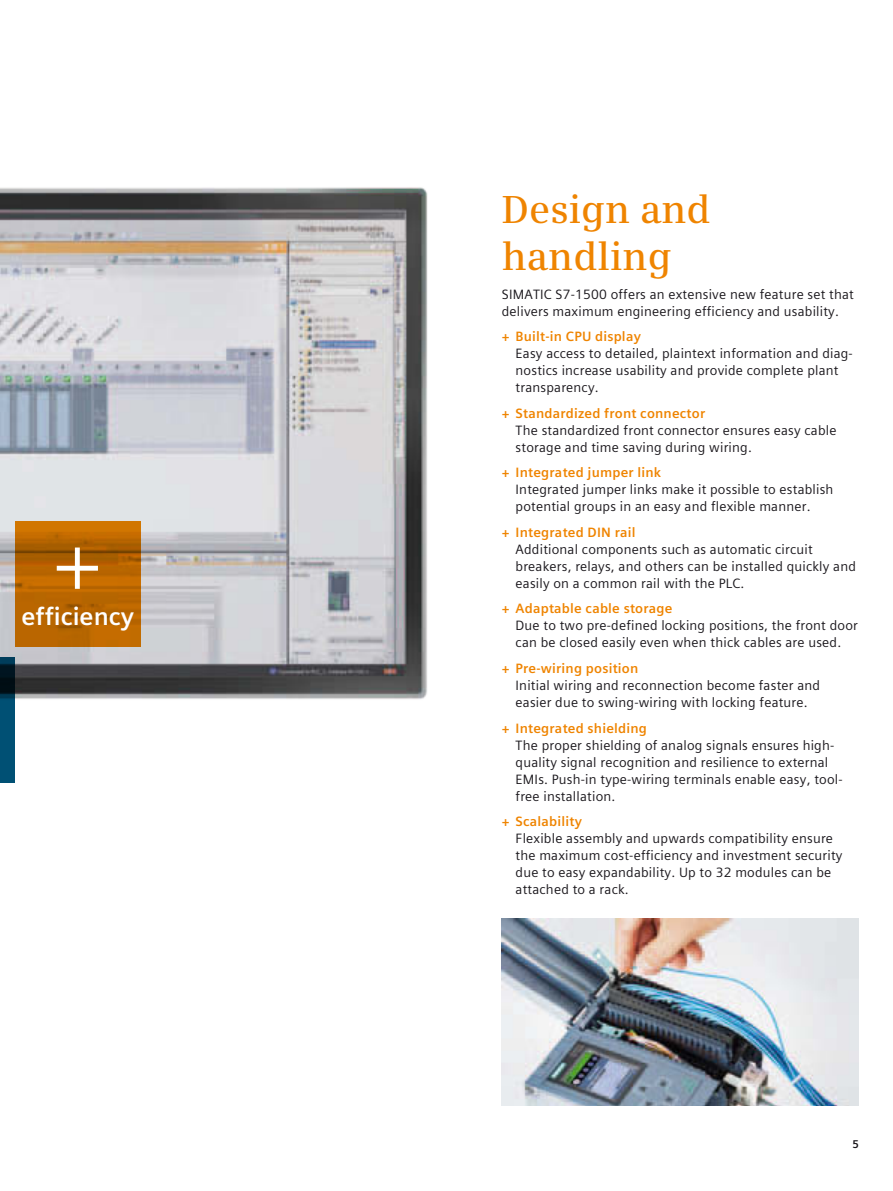
<style>
.page{position:relative;width:893px;height:1191px;background:#fff}
.page>*{position:absolute;margin:0;border:0;box-sizing:border-box;transform-origin:0 0}
.t1{font:600 39px/46.8px "Siemens Serif";color:#ef8400}
.t2{font:700 24.75px "Siemens Sans Global";color:#fff}
.t3{font:13.5px/17px "Siemens Sans Global";letter-spacing:.015em;color:#1a171c}
.t4{font:700 13.5px "Siemens Sans Global";letter-spacing:.015em;color:#ef8400}
.t5{font:700 11.25px "Siemens Sans Global";color:#1a171c}
</style>
<div class="page">
<img style="left:0;top:187px;width:502px;height:782px">
<svg style="left:0;top:657px;width:15px;height:125px;background:#003f5b"></svg>
<svg style="left:15px;top:521px;width:125px;height:125px;background:#ba6600"></svg>
<svg style="left:57px;top:547px;width:41px;height:42px"></svg>
<img style="left:502px;top:918px;width:357px;height:188px">
<h2 class="t2" style="left:22px;top:597px;width:114px">efficiency</h2>
<h1 class="t1" style="left:502px;top:186px;width:210px">Design and handling</h1>
<p class="t3" style="left:502px;top:285px;width:354px">SIMATIC S7-1500 offers an extensive new feature set that delivers maximum engineering efficiency and usability.</p>
<p class="t4" style="left:502px;top:326px;width:141px">+ Built-in CPU display</p>
<p class="t3" style="left:516px;top:345px;width:339px">Easy access to detailed, plaintext information and diag&shy;nostics increase usability and provide complete plant transparency.</p>
<p class="t4" style="left:502px;top:403px;width:205px">+ Standardized front connector</p>
<p class="t3" style="left:516px;top:421px;width:322px">The standardized front connector ensures easy cable storage and time saving during wiring.</p>
<p class="t4" style="left:502px;top:462px;width:161px">+ Integrated jumper link</p>
<p class="t3" style="left:516px;top:481px;width:319px">Integrated jumper links make it possible to establish potential groups in an easy and flexible manner.</p>
<p class="t4" style="left:502px;top:522px;width:135px">+ Integrated DIN rail</p>
<p class="t3" style="left:516px;top:541px;width:342px">Additional components such as automatic circuit breakers, relays, and others can be installed quickly and easily on a common rail with the PLC.</p>
<p class="t4" style="left:502px;top:598px;width:172px">+ Adaptable cable storage</p>
<p class="t3" style="left:516px;top:617px;width:344px">Due to two pre-defined locking positions, the front door can be closed easily even when thick cables are used.</p>
<p class="t4" style="left:502px;top:658px;width:138px">+ Pre-wiring position</p>
<p class="t3" style="left:516px;top:677px;width:306px">Initial wiring and reconnection become faster and easier due to swing-wiring with locking feature.</p>
<p class="t4" style="left:502px;top:717px;width:147px">+ Integrated shielding</p>
<p class="t3" style="left:516px;top:736px;width:328px">The proper shielding of analog signals ensures high&shy;quality signal recognition and resilience to external EMIs. Push-in type-wiring terminals enable easy, tool&shy;free installation.</p>
<p class="t4" style="left:502px;top:811px;width:82px">+ Scalability</p>
<p class="t3" style="left:516px;top:830px;width:328px">Flexible assembly and upwards compatibility ensure the maximum cost-efficiency and investment security due to easy expandability. Up to 32 modules can be attached to a rack.</p>
<p class="t5" style="left:852px;top:1135px;width:8px">5</p>
</div>
